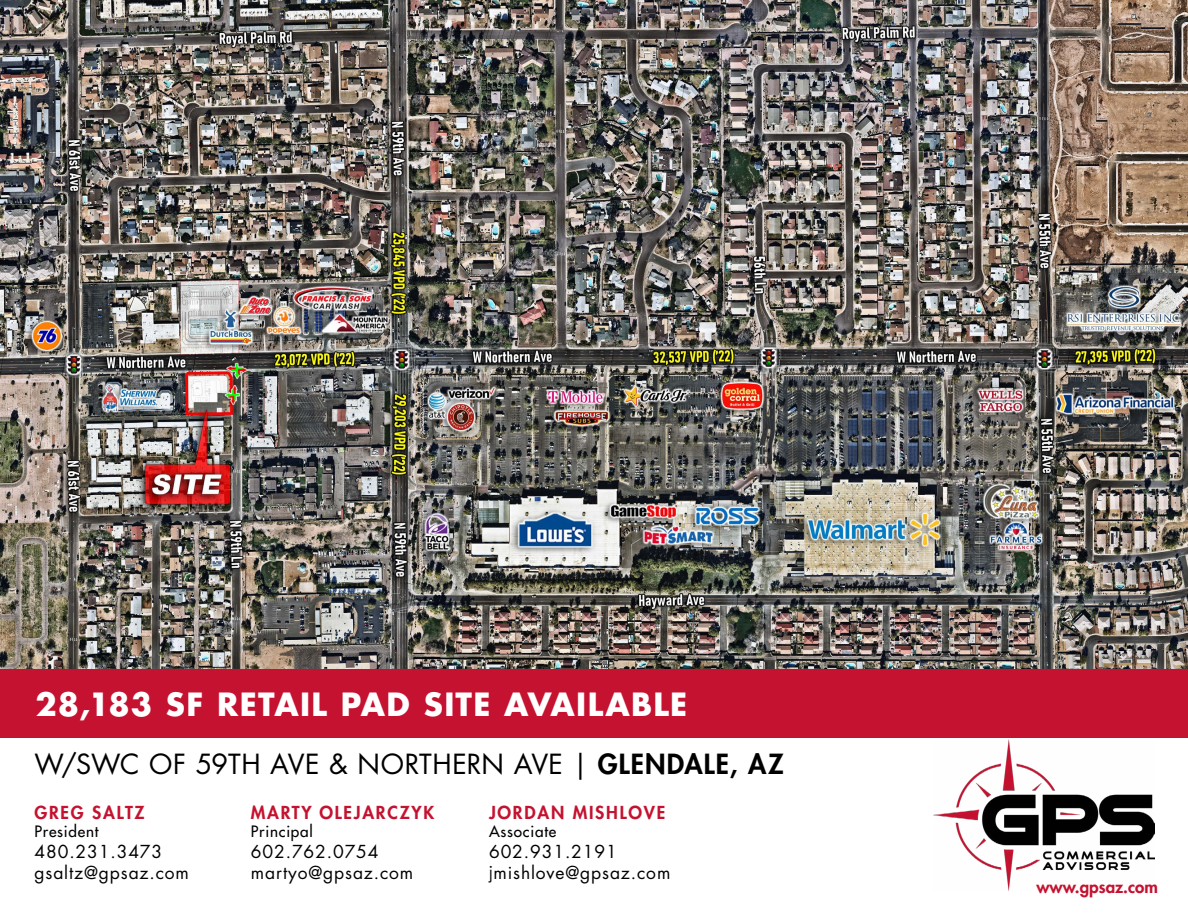
<style>
.page{position:relative;width:1188px;height:918px;background:#fff}
.page>*{position:absolute;margin:0;border:0;box-sizing:border-box;transform-origin:0 0}
.t1{font:700 31.2px "Futura Std";letter-spacing:.04em;color:#fff}
.t2{font:27px "Futura Std";letter-spacing:.005em;color:#000}
.t3{font:17.4px/21px "Futura Std";letter-spacing:.05em;color:#000}
.t4{font:800 17.4px "Futura Std";letter-spacing:.1em;color:#c41230}
.t5{font:800 16.8px "Futura Std";color:#c41230}
.t6{font:500 15.3px "Futura Std";letter-spacing:.05em;color:#000}
.s1{font-weight:800}
.s2{font-family:"Century Gothic"}
</style>
<div class="page">
<img style="left:934px;top:740px;width:220px;height:150px">
<div style="left:0;top:669px;width:1188px;height:69px;background:#c41230"></div>
<img style="left:1px;top:0;width:1187px;height:669px">
<h1 class="t1" style="left:36px;top:683px;width:653px">28,183 SF RETAIL PAD SITE AVAILABLE</h1>
<h2 class="t2" style="left:35px;top:747px;width:751px">W/SWC OF 59TH AVE &amp; NORTHERN AVE | <span class="s1">GLENDALE, AZ</span></h2>
<p class="t4" style="left:35px;top:801px;width:112px">GREG SALTZ</p>
<p class="t6" style="left:35px;top:822px;width:65px">President</p>
<p class="t3" style="left:35px;top:841px;width:156px">480.231.3473 gsaltz@gpsaz.com</p>
<p class="t4" style="left:251px;top:801px;width:185px">MARTY OLEJARCZYK</p>
<p class="t6" style="left:251px;top:822px;width:64px">Principal</p>
<p class="t3" style="left:251px;top:841px;width:164px">602.762.0754 martyo@gpsaz.com</p>
<p class="t4" style="left:489px;top:802px;width:178px">JORDAN MISHLOVE</p>
<p class="t6" style="left:489px;top:822px;width:69px">Associate</p>
<p class="t3" style="left:489px;top:842px;width:183px">602.931.2191 <span class="s2">j</span>mishlove@gpsaz.com</p>
<p class="t5" style="left:1036px;top:876px;width:123px">www.gpsaz.com</p>
</div>
